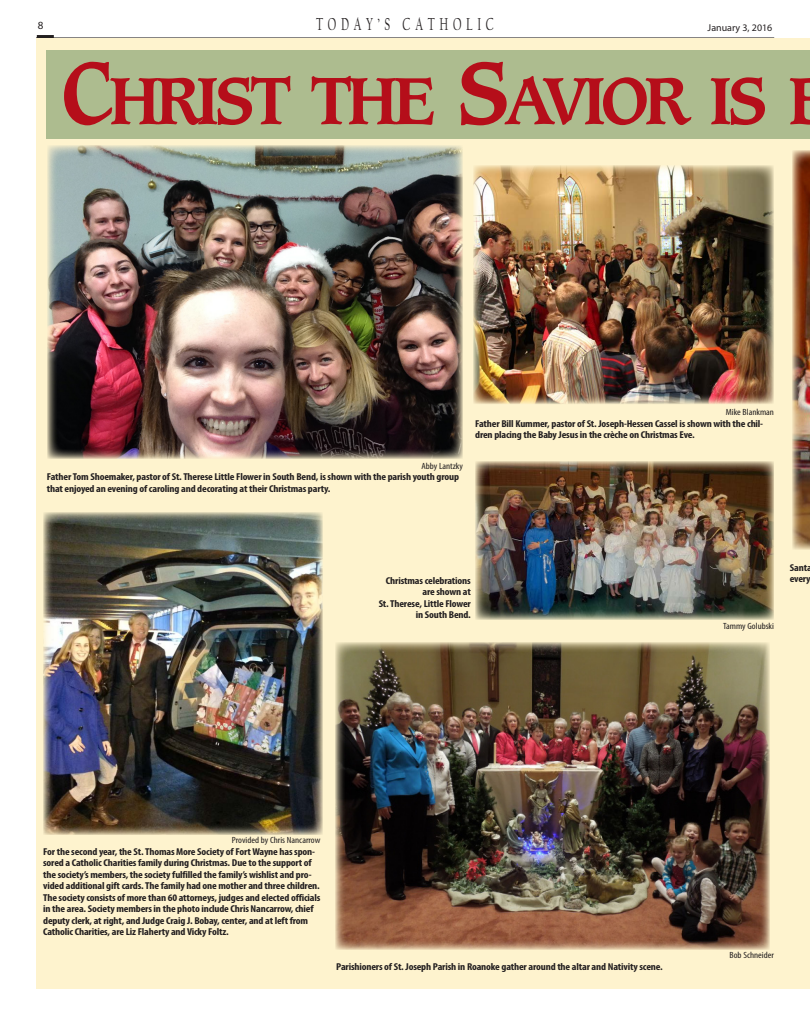
<style>
.page{position:relative;width:810px;height:1026px;background:#fff}
.page>*{position:absolute;margin:0;border:0;box-sizing:border-box;transform-origin:0 0}
.NEWcaxton-48{font:700 70.5px "Caxton BT";letter-spacing:-.08em;color:#b50e1a}
.t1{font:18px "FB Californian";letter-spacing:.4em;color:#231f20;scale:.65 1}
.t2{font:11px "Myriad";color:#231f20}
.NEWcutlinesmall{font:700 condensed 10px/11.5px "Myriad Pro";letter-spacing:-.015em;color:#231f20;scale:1.12 1}
.t3{font:10px "Myriad";color:#231f20}
.NEWphotocredit{font:condensed 9px "Myriad Pro";color:#231f20;scale:1.12 1}
.s1{font-size:94px}
</style>
<div class="page">
<hr style="left:36px;top:38px;width:738px;height:1px;background:#231f20">
<hr style="left:37px;top:35px;width:17px;height:3px;background:#231f20">
<div style="left:36px;top:39px;width:774px;height:950px;background:#fef3ce"></div>
<img style="left:793px;top:151px;width:17px;height:398px">
<img style="left:43px;top:513px;width:279px;height:322px">
<img style="left:47px;top:145px;width:416px;height:314px">
<img style="left:473px;top:165px;width:301px;height:239px">
<img style="left:335px;top:642px;width:434px;height:308px">
<div style="left:47px;top:50px;width:763px;height:89px;background:#adbc8f"></div>
<img style="left:475px;top:461px;width:299px;height:158px">
<p class="t2" style="left:38px;top:20px;width:7px">8</p>
<h2 class="t1" style="left:316px;top:15px;width:275px">TODAY’S CATHOLIC</h2>
<p class="t3" style="left:708px;top:23px;width:66px">January 3, 2016</p>
<p class="NEWcaxton-48" style="left:61px;top:56px;width:774px"><span class="s1">C</span>HRIST THE <span class="s1">S</span>AVIOR IS B</p>
<p class="NEWphotocredit" style="left:421px;top:460px;width:39px">Abby Lantzky</p>
<p class="NEWcutlinesmall" style="left:47px;top:471px;width:370px">Father Tom Shoemaker, pastor of St. Therese Little Flower in South Bend, is shown with the parish youth group that enjoyed an evening of caroling and decorating at their Christmas party.</p>
<p class="NEWphotocredit" style="left:726px;top:407px;width:45px">Mike Blankman</p>
<p class="NEWcutlinesmall" style="left:475px;top:418px;width:259px">Father Bill Kummer, pastor of St. Joseph-Hessen Cassel is shown with the chil&shy;dren placing the Baby Jesus in the crèche on Christmas Eve.</p>
<p class="NEWcutlinesmall" style="left:379px;top:574px;width:84px;text-align:right">Christmas celebrations are shown at<br>St. Therese, Little Flower in South Bend.</p>
<p class="NEWphotocredit" style="left:723px;top:621px;width:47px">Tammy Golubski</p>
<p class="NEWcutlinesmall" style="left:790px;top:562px;width:21px">Santa every</p>
<p class="NEWphotocredit" style="left:232px;top:835px;width:80px">Provided by Chris Nancarrow</p>
<p class="NEWcutlinesmall" style="left:43px;top:845px;width:249px">For the second year, the St. Thomas More Society of Fort Wayne has spon&shy;sored a Catholic Charities family during Christmas. Due to the support of the society’s members, the society fulfilled the family’s wishlist and pro&shy;vided additional gift cards. The family had one mother and three children.<br>The society consists of more than 60 attorneys, judges and elected officials in the area. Society members in the photo include Chris Nancarrow, chief deputy clerk, at right, and Judge Craig J. Bobay, center, and at left from Catholic Charities, are Liz Flaherty and Vicky Foltz.</p>
<p class="NEWcutlinesmall" style="left:336px;top:960px;width:293px">Parishioners of St. Joseph Parish in Roanoke gather around the altar and Nativity scene.</p>
<p class="NEWphotocredit" style="left:729px;top:950px;width:41px">Bob Schneider</p>
</div>
